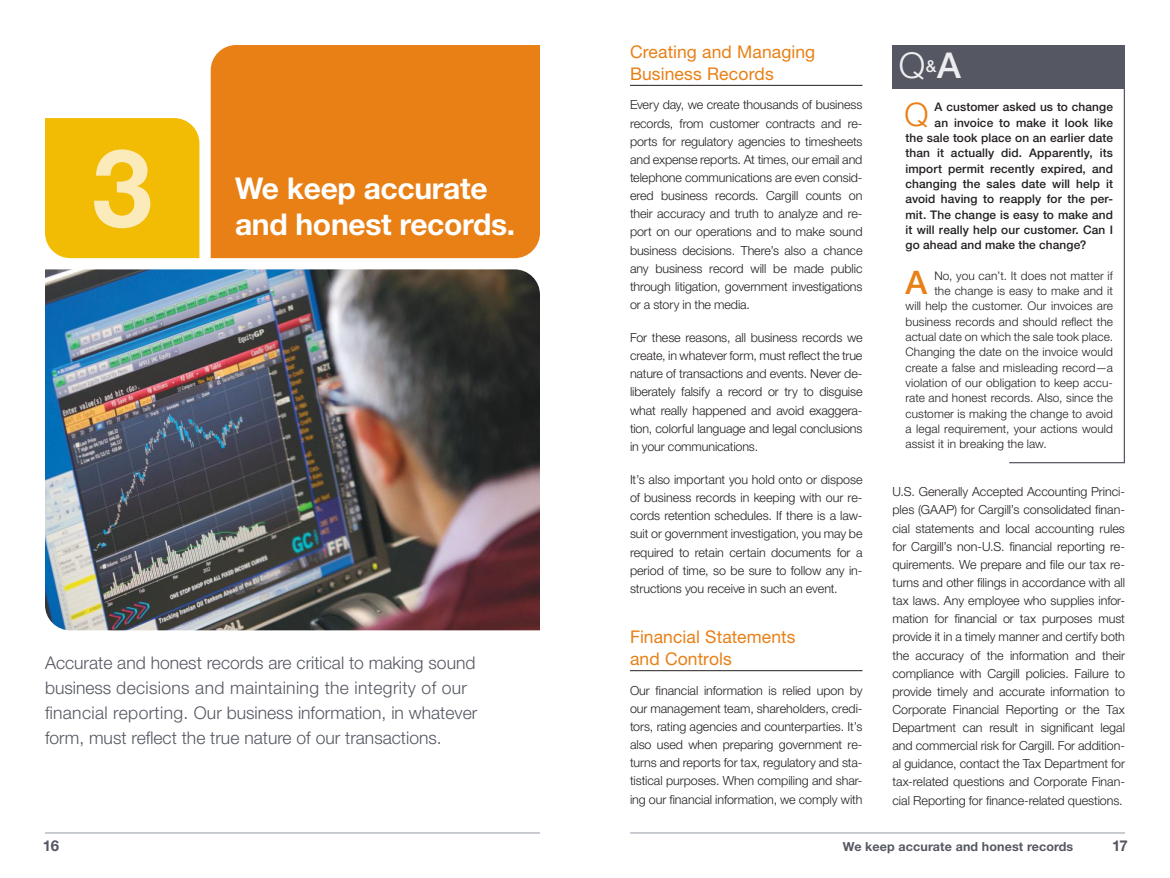
<style>
.page{position:relative;width:1170px;height:878px;background:#fff}
.page>*{position:absolute;margin:0;border:0;box-sizing:border-box;transform-origin:0 0}
.t1{font:700 108.25px "Helvetica Neue LT Std";color:#fceec7}
.t2{font:300 35.62px "Helvetica Neue LT Std";color:#fff}
.t3{font:300 32.5px "Helvetica Neue LT Std";color:#e88016}
.t4{font:500 32.5px "Helvetica Neue LT Std";color:#e88016}
.t5{font:700 30px/36px "Helvetica Neue LT Std";letter-spacing:-.01em;color:#fff}
.t6{font:300 17.5px/25px "Helvetica Neue LT Std";color:#555863}
.t7{font:17.5px/22.5px "Helvetica Neue LT Std";letter-spacing:.005em;color:#e88016}
.t8{font:700 15px "Helvetica Neue LT Std";color:#555863}
.t9{font:300 12.5px/18.1px "Helvetica Neue LT Std";letter-spacing:-.005em;color:#241f1f;text-align:justify}
.t10{font:700 12.5px "Helvetica Neue LT Std";letter-spacing:.01em;color:#555863}
.t11{font:300 11.88px "Helvetica Neue LT Std";letter-spacing:.01em;color:#241f1f}
.t12{font:500 11.88px "Helvetica Neue LT Std";letter-spacing:.01em;color:#241f1f}
.s1{font-weight:500}
</style>
<div class="page">
<hr style="left:630px;top:85px;width:232px;height:1px;background:#241f1f">
<hr style="left:630px;top:670px;width:232px;height:1px;background:#241f1f">
<div style="left:892px;top:45px;width:233px;height:43px;background:#555863"></div>
<svg style="left:1008px;top:88px;width:117px;height:376px"></svg>
<hr style="left:45px;top:832px;width:495px;height:1px;background:#959ba4">
<hr style="left:630px;top:832px;width:495px;height:1px;background:#959ba4">
<div style="left:211px;top:45px;width:329px;height:213px;background:#e88016"></div>
<div style="left:45px;top:118px;width:154px;height:140px;background:#f1bc03"></div>
<img style="left:45px;top:269px;width:495px;height:361px">
<h1 class="t1" style="left:92px;top:121px;width:62px">3</h1>
<h3 class="t5" style="left:235px;top:169px;width:282px">We keep accurate and honest records.</h3>
<h3 class="t6" style="left:45px;top:649px;width:434px">Accurate and honest records are critical to making sound business decisions and maintaining the integrity of our financial reporting. Our business information, in whatever form, must reflect the true nature of our transactions.</h3>
<h3 class="t7" style="left:630px;top:40px;width:187px">Creating and Managing<br>Business Records</h3>
<p class="t9" style="left:630px;top:96px;width:234px">Every day, we create thousands of business records, from customer contracts and re&shy;ports for regulatory agencies to timesheets and expense reports. At times, our email and telephone communications are even consid&shy;ered business records. Cargill counts on their accuracy and truth to analyze and re&shy;port on our operations and to make sound business decisions. There’s also a chance any business record will be made public through litigation, government investigations or a story in the media.</p>
<p class="t9" style="left:630px;top:328px;width:234px">For these reasons, all business records we create, in whatever form, must reflect the true nature of transactions and events. Never de&shy;liberately falsify a record or try to disguise what really happened and avoid exaggera&shy;tion, colorful language and legal conclusions in your communications.</p>
<p class="t9" style="left:630px;top:470px;width:234px">It’s also important you hold onto or dispose of business records in keeping with our re&shy;cords retention schedules. If there is a law&shy;suit or government investigation, you may be required to retain certain documents for a period of time, so be sure to follow any in&shy;structions you receive in such an event.</p>
<h3 class="t7" style="left:630px;top:625px;width:167px">Financial Statements and Controls</h3>
<p class="t9" style="left:630px;top:681px;width:234px">Our financial information is relied upon by our management team, shareholders, credi&shy;tors, rating agencies and counterparties. It’s also used when preparing government re&shy;turns and reports for tax, regulatory and sta&shy;tistical purposes. When compiling and shar&shy;ing our financial information, we comply with</p>
<h2 class="t2" style="left:898px;top:43px;width:64px">Q<sup>&amp;</sup><span class="s1">A</span></h2>
<p class="t12" style="left:935px;top:100px;width:180px">A customer asked us to change</p>
<p class="t12" style="left:935px;top:115px;width:180px">an invoice to make it look like</p>
<p class="t12" style="left:906px;top:131px;width:209px">the sale took place on an earlier date</p>
<p class="t12" style="left:906px;top:146px;width:209px">than it actually did. Apparently, its</p>
<p class="t12" style="left:906px;top:161px;width:209px">import permit recently expired, and</p>
<p class="t12" style="left:906px;top:176px;width:209px">changing the sales date will help it</p>
<p class="t12" style="left:906px;top:192px;width:209px">avoid having to reapply for the per-</p>
<p class="t12" style="left:906px;top:207px;width:209px">mit. The change is easy to make and</p>
<p class="t12" style="left:906px;top:222px;width:209px">it will really help our customer. Can I</p>
<p class="t12" style="left:906px;top:238px;width:183px">go ahead and make the change?</p>
<p class="t11" style="left:934px;top:268px;width:180px">No, you can’t. It does not matter if</p>
<p class="t11" style="left:934px;top:283px;width:180px">the change is easy to make and it</p>
<p class="t11" style="left:906px;top:299px;width:209px">will help the customer. Our invoices are</p>
<p class="t11" style="left:906px;top:314px;width:209px">business records and should reflect the</p>
<p class="t11" style="left:906px;top:329px;width:209px">actual date on which the sale took place.</p>
<p class="t11" style="left:906px;top:345px;width:209px">Changing the date on the invoice would</p>
<p class="t11" style="left:906px;top:360px;width:209px">create a false and misleading record—a</p>
<p class="t11" style="left:906px;top:375px;width:209px">violation of our obligation to keep accu-</p>
<p class="t11" style="left:906px;top:390px;width:209px">rate and honest records. Also, since the</p>
<p class="t11" style="left:906px;top:406px;width:209px">customer is making the change to avoid</p>
<p class="t11" style="left:906px;top:421px;width:209px">a legal requirement, your actions would</p>
<p class="t11" style="left:906px;top:436px;width:143px">assist it in breaking the law.</p>
<h3 class="t3" style="left:905px;top:94px;width:26px">Q</h3>
<h3 class="t4" style="left:906px;top:263px;width:23px">A</h3>
<p class="t9" style="left:892px;top:482px;width:234px">U.S. Generally Accepted Accounting Princi&shy;ples (GAAP) for Cargill’s consolidated finan&shy;cial statements and local accounting rules for Cargill’s non-U.S. financial reporting re&shy;quirements. We prepare and file our tax re&shy;turns and other filings in accordance with all tax laws. Any employee who supplies infor&shy;mation for financial or tax purposes must provide it in a timely manner and certify both the accuracy of the information and their compliance with Cargill policies. Failure to provide timely and accurate information to Corporate Financial Reporting or the Tax Department can result in significant legal and commercial risk for Cargill. For addition&shy;al guidance, contact the Tax Department for tax-related questions and Corporate Finan&shy;cial Reporting for finance-related questions.</p>
<p class="t8" style="left:43px;top:836px;width:18px">16</p>
<p class="t10" style="left:843px;top:838px;width:232px">We keep accurate and honest records</p>
<p class="t8" style="left:1112px;top:836px;width:17px">17</p>
</div>
